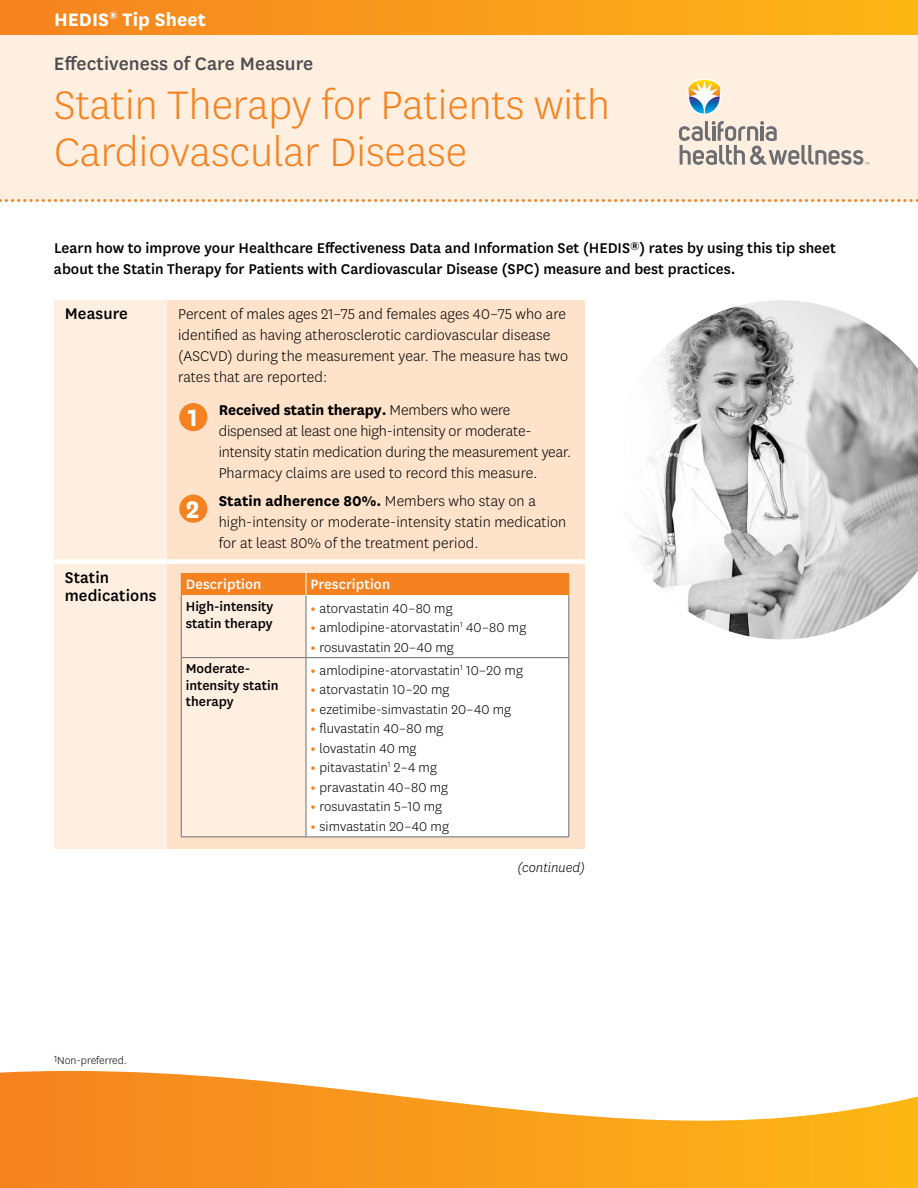
<style>
.page{position:relative;width:918px;height:1188px;background:#fff}
.page>*{position:absolute;margin:0;border:0;box-sizing:border-box;transform-origin:0 0}
.t1{font:300 46.5px/46.5px "Centene Sans";color:#f58220}
.t2{font:500 21px "Centene Sans";letter-spacing:.005em;color:#4d4d4f}
.t3{font:700 21px "Centene Sans";letter-spacing:.005em;color:#fff}
.t4{font:500 18px/18px "Centene Sans";letter-spacing:.005em;color:#000}
.t5{font:300 16.5px/21px "Centene Sans";letter-spacing:.005em;color:#000}
.t6{font:500 16.5px/21px "Centene Sans";color:#000}
.t7{font:500 15.75px "Centene Sans";letter-spacing:.005em;color:#fff}
.t8{font:300 15px "Centene Sans";letter-spacing:.005em;color:#000}
.t9{font:500 15px/16.5px "Centene Sans";color:#000}
.t10{font:italic 300 15px "Centene Sans";color:#000}
.t11{font:300 12px "Centene Sans";color:#000}
.s1{font-weight:700;font-size:27.9px;color:#fff}
.s2{font-weight:700}
.s3{font-weight:700;color:#f58220}
</style>
<div class="page">
<div style="left:0;top:15px;width:918px;height:186px;background:#ffefe1"></div>
<svg style="left:0;top:199px;width:918px;height:3px"></svg>
<div style="left:0;top:0;width:918px;height:35px;background:linear-gradient(to right,#f58221,#fdb716)"></div>
<div style="left:54px;top:300px;width:113px;height:262px;background:#ffefe1"></div>
<div style="left:54px;top:562px;width:113px;height:287px;background:#ffefe1"></div>
<div style="left:167px;top:562px;width:418px;height:287px;background:#fee2c9"></div>
<div style="left:167px;top:300px;width:418px;height:262px;background:#fee2c9"></div>
<div style="left:54px;top:559px;width:113px;height:5px;background:#fff"></div>
<div style="left:167px;top:559px;width:418px;height:5px;background:#fff"></div>
<div style="left:181px;top:573px;width:125px;height:22px;background:#f58220"></div>
<div style="left:306px;top:573px;width:263px;height:22px;background:#f58220"></div>
<div style="left:181px;top:595px;width:125px;height:63px;background:#ffefe1"></div>
<div style="left:181px;top:658px;width:125px;height:179px;background:#ffefe1"></div>
<div style="left:306px;top:595px;width:263px;height:63px;background:#fff"></div>
<div style="left:306px;top:658px;width:263px;height:179px;background:#fff"></div>
<hr style="left:181px;top:657px;width:125px;height:1px;background:#6d6e71">
<hr style="left:306px;top:657px;width:263px;height:1px;background:#6d6e71">
<hr style="left:181px;top:595px;width:1px;height:62px;background:#6d6e71">
<hr style="left:181px;top:658px;width:1px;height:179px;background:#6d6e71">
<hr style="left:181px;top:837px;width:125px;height:1px;background:#6d6e71">
<hr style="left:306px;top:595px;width:1px;height:62px;background:#6d6e71">
<hr style="left:568px;top:595px;width:1px;height:62px;background:#6d6e71">
<hr style="left:306px;top:658px;width:1px;height:179px;background:#6d6e71">
<hr style="left:568px;top:658px;width:1px;height:179px;background:#6d6e71">
<hr style="left:306px;top:837px;width:263px;height:1px;background:#6d6e71">
<svg style="left:306px;top:573px;width:1px;height:22px"></svg>
<div style="left:179px;top:403px;width:28px;height:28px;background:#f58220;border-radius:50%"></div>
<div style="left:179px;top:495px;width:28px;height:28px;background:#f58220;border-radius:50%"></div>
<img style="left:632px;top:300px;width:286px;height:339px">
<svg style="left:687px;top:79px;width:35px;height:36px"></svg>
<svg style="left:679px;top:121px;width:190px;height:44px"></svg>
<svg style="left:0;top:1071px;width:918px;height:117px"></svg>
<p class="t3" style="left:54px;top:4px;width:153px">HEDIS<sup>®</sup> Tip Sheet</p>
<p class="t2" style="left:54px;top:49px;width:261px">Effectiveness of Care Measure</p>
<h1 class="t1" style="left:54px;top:80px;width:557px">Statin Therapy for Patients with<br>Cardiovascular Disease</h1>
<p class="t6" style="left:54px;top:237px;width:784px">Learn how to improve your Healthcare Effectiveness Data and Information Set (HEDIS<sup>®</sup>) rates by using this tip sheet about the Statin Therapy for Patients with Cardiovascular Disease (SPC) measure and best practices.</p>
<p class="t4" style="left:65px;top:303px;width:65px">Measure</p>
<p class="t5" style="left:178px;top:303px;width:391px">Percent of males ages 21–75 and females ages 40–75 who are identified as having atherosclerotic cardiovascular disease (ASCVD) during the measurement year. The measure has two rates that are reported:</p>
<p class="t5" style="left:219px;top:399px;width:354px;text-indent:-31px"><span class="s1">1</span> <span class="s2">Received statin therapy.</span> Members who were dispensed at least one high-intensity or moderate&shy;intensity statin medication during the measurement year.<br>Pharmacy claims are used to record this measure.</p>
<p class="t5" style="left:219px;top:490px;width:349px;text-indent:-33px"><span class="s1">2</span> <span class="s2">Statin adherence 80%.</span> Members who stay on a high-intensity or moderate-intensity statin medication for at least 80% of the treatment period.</p>
<p class="t4" style="left:65px;top:567px;width:93px">Statin medications</p>
<p class="t7" style="left:186px;top:574px;width:77px">Description</p>
<p class="t7" style="left:310px;top:574px;width:81px">Prescription</p>
<p class="t9" style="left:186px;top:597px;width:89px">High-intensity statin therapy</p>
<p class="t8" style="left:310px;top:599px;width:144px"><span class="s3">•</span> atorvastatin 40–80 mg</p>
<p class="t8" style="left:310px;top:618px;width:217px"><span class="s3">•</span> amlodipine-atorvastatin<sup>1</sup> 40–80 mg</p>
<p class="t8" style="left:310px;top:638px;width:145px"><span class="s3">•</span> rosuvastatin 20–40 mg</p>
<p class="t9" style="left:186px;top:660px;width:94px">Moderate&shy;intensity statin therapy</p>
<p class="t8" style="left:310px;top:661px;width:214px"><span class="s3">•</span> amlodipine-atorvastatin<sup>1</sup> 10–20 mg</p>
<p class="t8" style="left:310px;top:680px;width:140px"><span class="s3">•</span> atorvastatin 10–20 mg</p>
<p class="t8" style="left:310px;top:700px;width:202px"><span class="s3">•</span> ezetimibe-simvastatin 20–40 mg</p>
<p class="t8" style="left:310px;top:719px;width:135px"><span class="s3">•</span> fluvastatin 40–80 mg</p>
<p class="t8" style="left:310px;top:739px;width:107px"><span class="s3">•</span> lovastatin 40 mg</p>
<p class="t8" style="left:310px;top:758px;width:128px"><span class="s3">•</span> pitavastatin<sup>1</sup> 2–4 mg</p>
<p class="t8" style="left:311px;top:778px;width:139px"><span class="s3">•</span> pravastatin 40–80 mg</p>
<p class="t8" style="left:311px;top:797px;width:133px"><span class="s3">•</span> rosuvastatin 5–10 mg</p>
<p class="t8" style="left:311px;top:817px;width:140px"><span class="s3">•</span> simvastatin 20–40 mg</p>
<p class="t11" style="left:54px;top:1053px;width:74px"><sup>1</sup>Non-preferred.</p>
<p class="t10" style="left:517px;top:858px;width:69px">(continued)</p>
</div>
